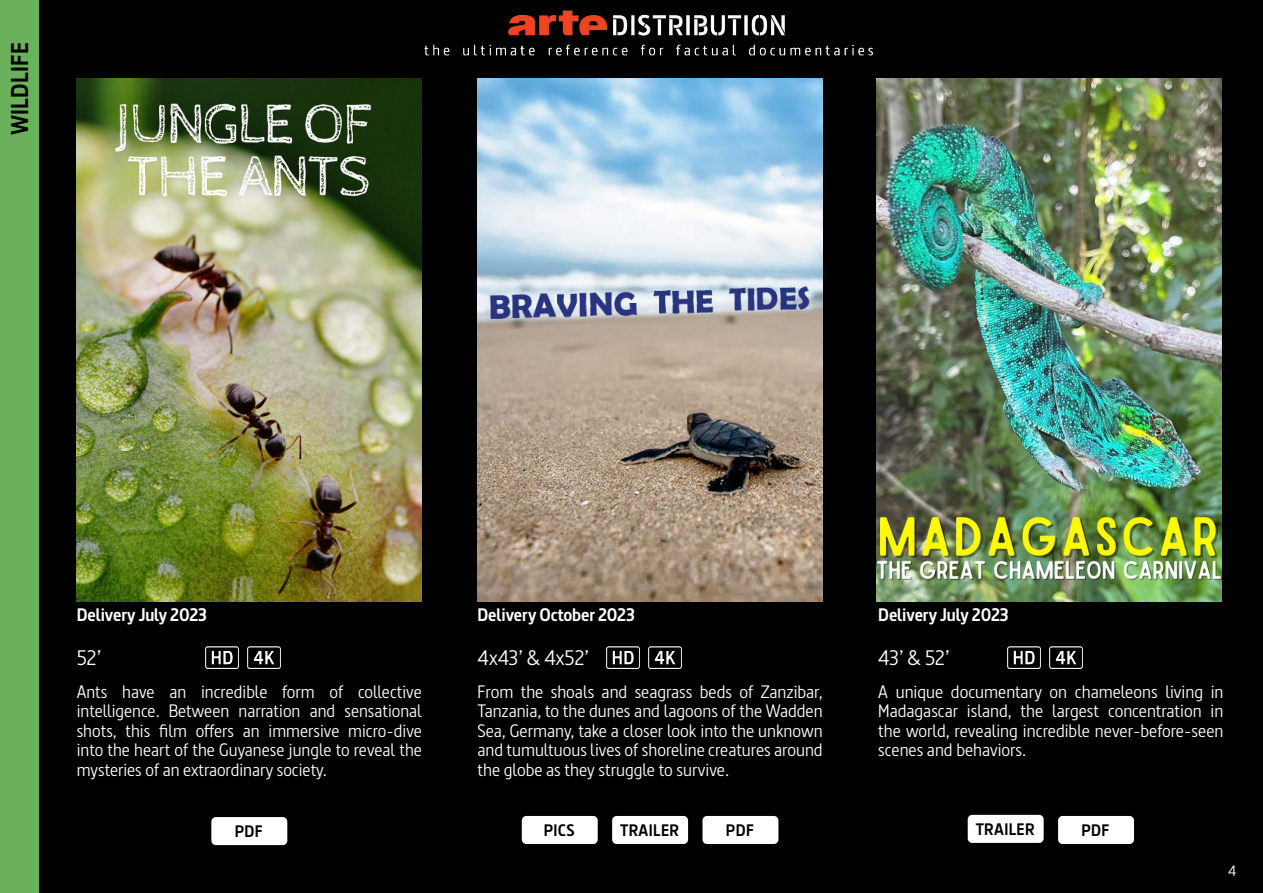
<style>
.page{position:relative;width:1263px;height:893px;background:#000}
.page>*{position:absolute;margin:0;border:0;box-sizing:border-box;transform-origin:0 0}
.t1{font:700 24px "Barna";color:#000}
.t2{font:21px "Barna";color:#fff}
.t3{font:18px/19.5px "Barna";color:#fff;text-align:justify}
.t4{font:700 18px "Barna";letter-spacing:-.01em;color:#fff}
.t5{font:700 16.5px "Barna";letter-spacing:.02em;color:#000}
.t6{font:15px "Barna";color:#fff}
</style>
<div class="page">
<img style="left:369px;top:10px;width:559px;height:69px">
<img style="left:1007px;top:647px;width:34px;height:21px">
<img style="left:1049px;top:647px;width:34px;height:21px">
<img style="left:205px;top:647px;width:34px;height:21px">
<img style="left:247px;top:647px;width:34px;height:21px">
<div style="left:0;top:0;width:38px;height:893px;background:#6bb05b"></div>
<div style="left:612px;top:816px;width:76px;height:28px;background:#fff;border-radius:4px"></div>
<div style="left:522px;top:816px;width:76px;height:28px;background:#fff;border-radius:4px"></div>
<div style="left:702px;top:816px;width:76px;height:28px;background:#fff;border-radius:4px"></div>
<div style="left:968px;top:815px;width:76px;height:28px;background:#fff;border-radius:4px"></div>
<div style="left:1058px;top:816px;width:76px;height:28px;background:#fff;border-radius:4px"></div>
<div style="left:211px;top:817px;width:76px;height:28px;background:#fff;border-radius:4px"></div>
<img style="left:876px;top:79px;width:345px;height:523px">
<img style="left:477px;top:79px;width:346px;height:523px">
<img style="left:606px;top:647px;width:34px;height:21px">
<img style="left:648px;top:647px;width:34px;height:21px">
<img style="left:77px;top:79px;width:345px;height:523px">
<h1 class="t1" style="left:5px;top:135px;width:94px;rotate:-90deg">WILDLIFE</h1>
<p class="t4" style="left:77px;top:604px;width:132px">Delivery July 2023</p>
<p class="t4" style="left:477px;top:604px;width:159px">Delivery October 2023</p>
<p class="t4" style="left:878px;top:604px;width:132px">Delivery July 2023</p>
<p class="t2" style="left:77px;top:645px;width:26px">52’</p>
<p class="t2" style="left:477px;top:645px;width:113px">4x43’ &amp; 4x52’</p>
<p class="t2" style="left:878px;top:645px;width:73px">43’ &amp; 52’</p>
<p class="t3" style="left:77px;top:682px;width:347px">Ants have an incredible form of collective intelligence. Between narration and sensational shots, this film offers an immersive micro-dive into the heart of the Guyanese jungle to reveal the mysteries of an extraordinary society.</p>
<p class="t3" style="left:477px;top:682px;width:347px">From the shoals and seagrass beds of Zanzibar, Tanzania, to the dunes and lagoons of the Wadden Sea, Germany, take a closer look into the unknown and tumultuous lives of shoreline creatures around the globe as they struggle to survive.</p>
<p class="t3" style="left:878px;top:682px;width:347px">A unique documentary on chameleons living in Madagascar island, the largest concentration in the world, revealing incredible never-before-seen scenes and behaviors.</p>
<p class="t5" style="left:235px;top:821px;width:30px">PDF</p>
<p class="t5" style="left:544px;top:820px;width:33px">PICS</p>
<p class="t5" style="left:620px;top:820px;width:61px">TRAILER</p>
<p class="t5" style="left:726px;top:820px;width:30px">PDF</p>
<p class="t5" style="left:976px;top:819px;width:61px">TRAILER</p>
<p class="t5" style="left:1081px;top:820px;width:30px">PDF</p>
<p class="t6" style="left:1228px;top:862px;width:10px">4</p>
</div>
